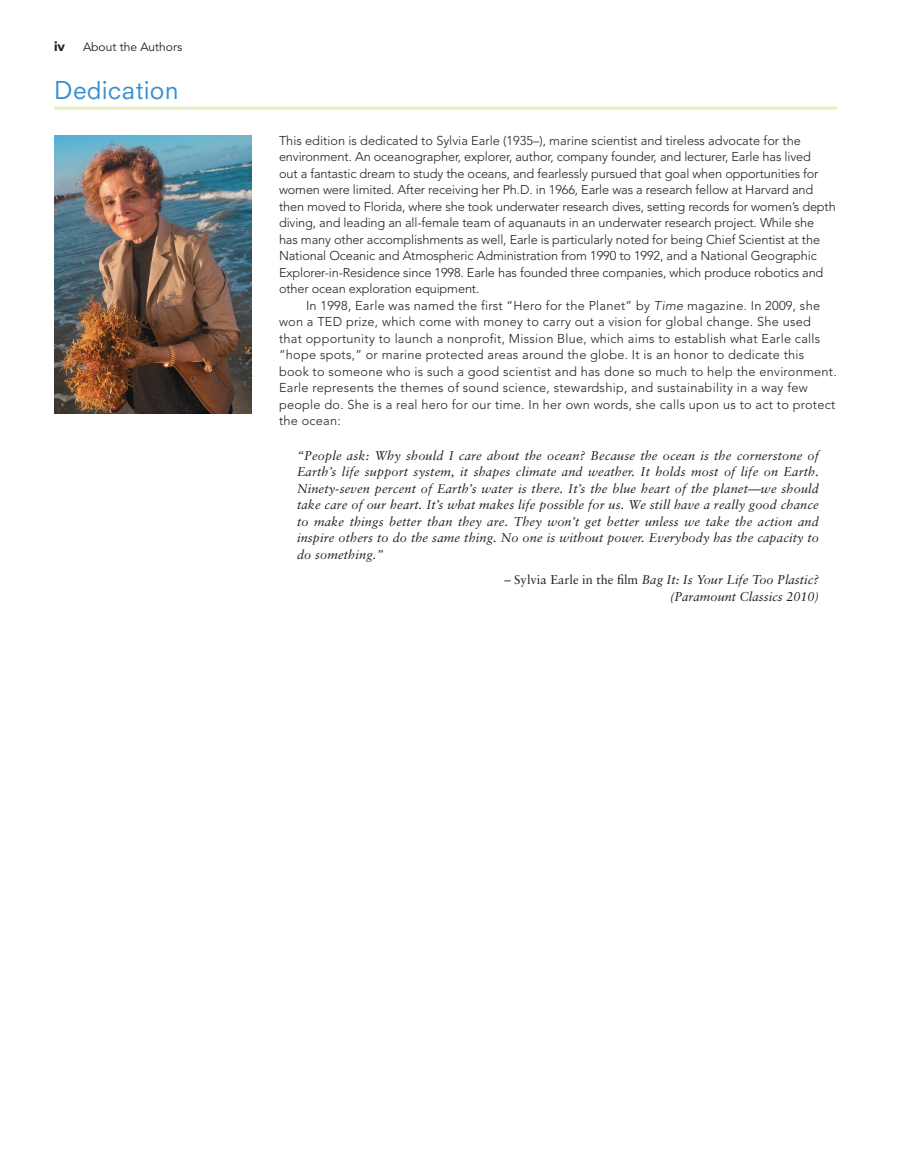
<style>
.page{position:relative;width:918px;height:1175px;background:#fff}
.page>*{position:absolute;margin:0;border:0;box-sizing:border-box;transform-origin:0 0}
.t1{font:24px "Neuzeit SLT Std";color:#3790ce}
.t2{font:900 13.5px "Avenir LT Pro";color:#231f20}
.t3{font:300 12.75px "Avenir LT Pro";letter-spacing:-.01em;color:#231f20}
.t4{font:italic 12.75px/16.5px "Sabon LT Pro";letter-spacing:.01em;color:#231f20;text-align:justify}
.t5{font:300 12.75px "Avenir LT Pro";letter-spacing:.02em;color:#231f20}
.t6{font:12px "Avenir LT Pro";color:#231f20}
.s1{font-style:italic}
.s2{font-style:normal}
</style>
<div class="page">
<hr style="left:54px;top:107px;width:783px;height:3px;background:#e5eebf">
<img style="left:54px;top:135px;width:198px;height:279px">
<p class="t2" style="left:54px;top:38px;width:13px">iv</p>
<p class="t6" style="left:83px;top:39px;width:101px">About the Authors</p>
<p class="t1" style="left:54px;top:76px;width:126px">Dedication</p>
<p class="t3" style="left:279px;top:133px;width:523px">This edition is dedicated to Sylvia Earle (1935–), marine scientist and tireless advocate for the</p>
<p class="t3" style="left:279px;top:149px;width:533px">environment. An oceanographer, explorer, author, company founder, and lecturer, Earle has lived</p>
<p class="t3" style="left:279px;top:166px;width:541px">out a fantastic dream to study the oceans, and fearlessly pursued that goal when opportunities for</p>
<p class="t3" style="left:279px;top:182px;width:536px">women were limited. After receiving her Ph.D. in 1966, Earle was a research fellow at Harvard and</p>
<p class="t3" style="left:279px;top:199px;width:558px">then moved to Florida, where she took underwater research dives, setting records for women’s depth</p>
<p class="t3" style="left:279px;top:215px;width:537px">diving, and leading an all-female team of aquanauts in an underwater research project. While she</p>
<p class="t3" style="left:279px;top:232px;width:543px">has many other accomplishments as well, Earle is particularly noted for being Chief Scientist at the</p>
<p class="t3" style="left:279px;top:248px;width:540px">National Oceanic and Atmospheric Administration from 1990 to 1992, and a National Geographic</p>
<p class="t3" style="left:279px;top:265px;width:546px">Explorer-in-Residence since 1998. Earle has founded three companies, which produce robotics and</p>
<p class="t3" style="left:279px;top:281px;width:202px">other ocean exploration equipment.</p>
<p class="t5" style="left:306px;top:298px;width:516px">In 1998, Earle was named the first “Hero for the Planet” by <span class="s1">Time</span> magazine. In 2009, she</p>
<p class="t5" style="left:279px;top:314px;width:533px">won a TED prize, which come with money to carry out a vision for global change. She used</p>
<p class="t5" style="left:279px;top:331px;width:543px">that opportunity to launch a nonprofit, Mission Blue, which aims to establish what Earle calls</p>
<p class="t5" style="left:279px;top:347px;width:527px">“hope spots,” or marine protected areas around the globe. It is an honor to dedicate this</p>
<p class="t5" style="left:279px;top:364px;width:559px">book to someone who is such a good scientist and has done so much to help the environment.</p>
<p class="t5" style="left:279px;top:380px;width:530px">Earle represents the themes of sound science, stewardship, and sustainability in a way few</p>
<p class="t5" style="left:279px;top:397px;width:558px">people do. She is a real hero for our time. In her own words, she calls upon us to act to protect</p>
<p class="t5" style="left:279px;top:413px;width:63px">the ocean:</p>
<p class="t4" style="left:297px;top:447px;width:524px">“People ask: Why should I care about the ocean? Because the ocean is the cornerstone of Earth’s life support system, it shapes climate and weather. It holds most of life on Earth.<br>Ninety-seven percent of Earth’s water is there. It’s the blue heart of the planet—we should take care of our heart. It’s what makes life possible for us. We still have a really good chance to make things better than they are. They won’t get better unless we take the action and inspire others to do the same thing. No one is without power. Everybody has the capacity to do something.”</p>
<p class="t4" style="left:504px;top:571px;width:316px;text-align:right"><span class="s2">– Sylvia Earle in the film</span> Bag It: Is Your Life Too Plastic? (Paramount Classics 2010)</p>
</div>
